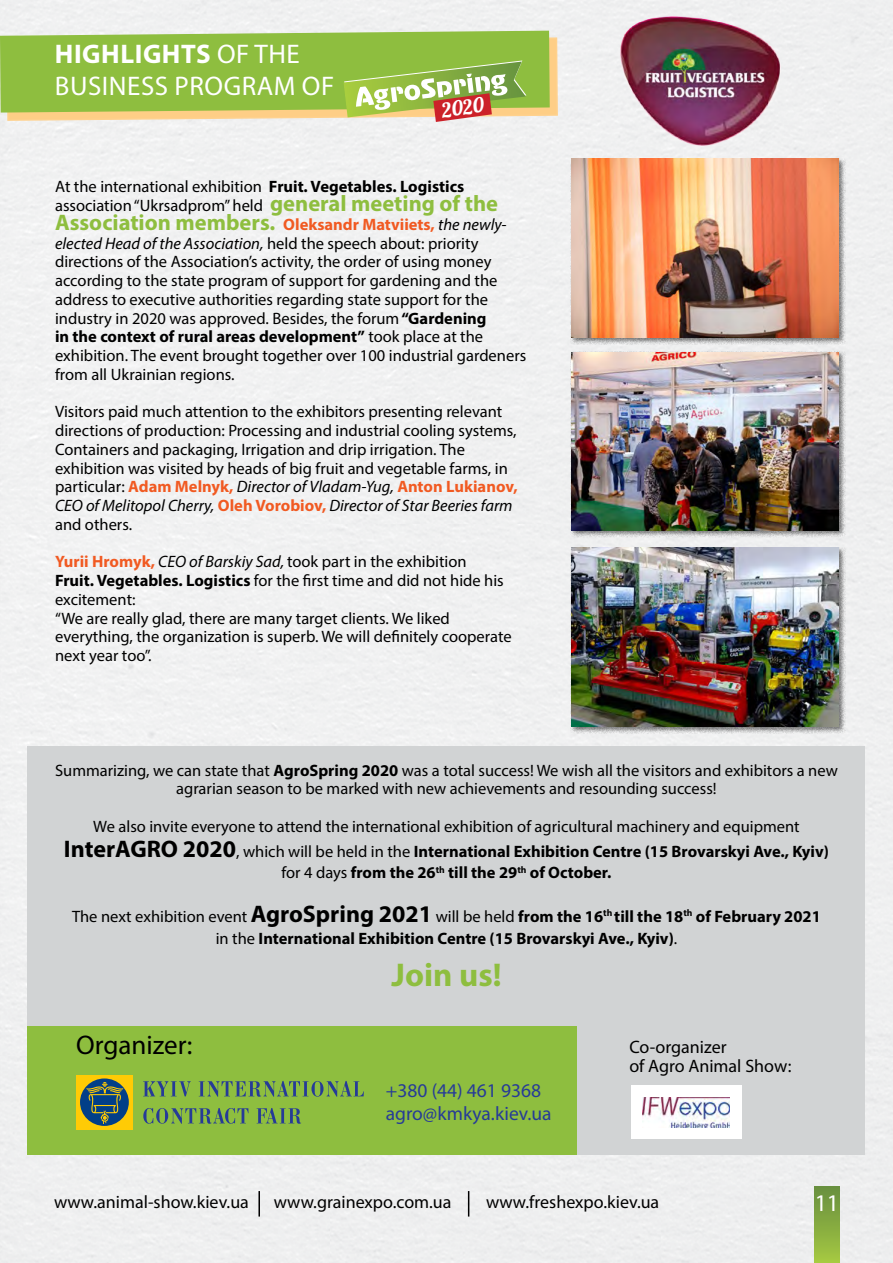
<style>
.page{position:relative;width:893px;height:1263px;background:#f0f0f1}
.page>*{position:absolute;margin:0;border:0;box-sizing:border-box;transform-origin:0 0}
.t1{font:700 33px "Myriad Pro";color:#8ebe3f}
.t2{font:27px "Myriad Pro";color:#fff}
.t3{font:700 27px "Myriad Pro";color:#fff}
.t4{font:27px "Myriad Pro";color:#000}
.t5{font:24px "Myriad Pro";color:#fff}
.t6{font:700 22.5px "Myriad Pro";color:#8ebe3f}
.t7{font:20.25px "Lobster";color:#fff}
.t8{font:19.5px/23.4px "Myriad Pro";color:#263b97}
.t9{font:18px/18.8px "Myriad Pro";color:#000}
.t10{font:16.5px/18.8px "Myriad Pro";color:#000}
.t11{font:700 16.5px/21.8px "Myriad Pro";color:#000;text-align:center}
.s1{font-weight:700}
.s2{font-weight:700;font-size:22.5px;color:#8ebe3f}
.s3{font-size:16.5px;color:#f15a22}
.s4{font-weight:400;font-style:italic;font-size:16.5px;color:#000}
.s5{font-style:italic}
.s6{font-weight:700;color:#f15a22}
.s7{font-weight:700;font-size:24px}
.s8{font-weight:400}
.s9{font-size:24px}
</style>
<div class="page">
<div style="left:814px;top:1186px;width:26px;height:77px;background:linear-gradient(to bottom,#678e3f,#a5c941)"></div>
<svg style="left:468px;top:1191px;width:1px;height:25px"></svg>
<hr style="left:258px;top:1191px;width:2px;height:25px;background:#000">
<div style="left:28px;top:746px;width:837px;height:409px;background:#d1d3d4"></div>
<div style="left:28px;top:1026px;width:549px;height:129px;background:#8ebe3f"></div>
<div style="left:571px;top:158px;width:275px;height:187px;background:#000;opacity:.5"></div>
<img style="left:572px;top:159px;width:267px;height:178px">
<div style="left:571px;top:351px;width:275px;height:186px;background:#000;opacity:.5"></div>
<img style="left:572px;top:352px;width:267px;height:178px">
<div style="left:571px;top:547px;width:275px;height:187px;background:#000;opacity:.5"></div>
<img style="left:572px;top:548px;width:267px;height:178px">
<svg style="left:0;top:31px;width:557px;height:91px;background:#a3c056"></svg>
<img style="left:593px;top:0;width:213px;height:187px">
<div style="left:76px;top:1075px;width:57px;height:55px;background:#ffcb05"></div>
<div style="left:80px;top:1078px;width:49px;height:48px;background:#023f88;border-radius:50%"></div>
<svg style="left:86px;top:1082px;width:38px;height:42px"></svg>
<svg style="left:143px;top:1081px;width:48px;height:15px"></svg>
<svg style="left:199px;top:1081px;width:165px;height:16px"></svg>
<svg style="left:143px;top:1108px;width:105px;height:16px"></svg>
<svg style="left:257px;top:1108px;width:44px;height:16px"></svg>
<div style="left:631px;top:1085px;width:110px;height:53px;background:#fff"></div>
<img style="left:643px;top:1097px;width:87px;height:31px">
<h2 class="t3" style="left:55px;top:36px;width:36px">Highlights</h2>
<h2 class="t2" style="left:217px;top:37px;width:54px">of the</h2>
<h2 class="t2" style="left:55px;top:69px;width:15px">business</h2>
<h2 class="t2" style="left:175px;top:69px;width:18px">program</h2>
<h2 class="t2" style="left:302px;top:69px;width:17px">of</h2>
<p class="t7" style="left:150px;top:71px;width:44px;rotate:-8deg">2020</p>
<p class="t7" style="left:440px;top:98px;width:44px;rotate:-8deg">2020</p>
<p class="t10" style="left:55px;top:177px;width:445px">At the international exhibition <span class="s1">Fruit. Vegetables. Logistics </span>association “Ukrsadprom” held <span class="s2">general meeting of the</span></p>
<h3 class="t6" style="left:55px;top:208px;width:453px">Association members. <span class="s3">Oleksandr Matviiets,</span> <span class="s4">the newly-</span></h3>
<p class="t10" style="left:55px;top:233px;width:473px"><span class="s5">elected Head of the Association,</span> held the speech about: priority directions of the Association’s activity, the order of using money according to the state program of support for gardening and the address to executive authorities regarding state support for the industry in 2020 was approved. Besides, the forum <span class="s1">“Gardening<br>in the context of rural areas development”</span> took place at the exhibition. The event brought together over 100 industrial gardeners from all Ukrainian regions.</p>
<p class="t10" style="left:55px;top:402px;width:464px">Visitors paid much attention to the exhibitors presenting relevant directions of production: Processing and industrial cooling systems, Containers and packaging, Irrigation and drip irrigation. The exhibition was visited by heads of big fruit and vegetable farms, in particular: <span class="s6">Adam Melnyk,</span> <span class="s5">Director of Vladam-Yug,</span> <span class="s6">Anton Lukianov, </span><span class="s5">CEO of Melitopol Cherry,</span> <span class="s6">Oleh Vorobiov,</span> <span class="s5">Director of Star Beeries farm </span>and others.</p>
<p class="t10" style="left:55px;top:552px;width:458px"><span class="s6">Yurii Hromyk,</span> <span class="s5">СЕО of Barskiy Sad,</span> took part in the exhibition<br><span class="s1">Fruit. Vegetables. Logistics</span> for the first time and did not hide his excitement:<br>“We are really glad, there are many target clients. We liked everything, the organization is superb. We will definitely cooperate next year too”.</p>
<p class="t10" style="left:55px;top:760px;width:784px;text-align:center">Summarizing, we can state that <span class="s1">АgroSpring 2020</span> was a total success! We wish all the visitors and exhibitors a new agrarian season to be marked with new achievements and resounding success!</p>
<p class="t10" style="left:64px;top:814px;width:767px;line-height:24.8px;text-align:center">We also invite everyone to attend the international exhibition of agricultural machinery and equipment<br><span class="s7">ІnterAGRO 2020</span>, which will be held in the <span class="s1">International Exhibition Centre (15 Brovarskyi Ave., Kyiv)</span></p>
<p class="t11" style="left:281px;top:861px;width:331px"><span class="s8">for 4 days</span> from the 26<sup>th</sup> till the 29<sup>th</sup> of October.</p>
<p class="t11" style="left:72px;top:905px;width:750px"><span class="s8">The next exhibition event</span> <span class="s9">AgroSpring 2021</span> <span class="s8">will be held</span> from the 16<sup>th</sup> till the 18<sup>th</sup> of February 2021 <span class="s8">in the</span> International Exhibition Centre (15 Brovarskyi Ave., Kyiv)<span class="s8">.</span></p>
<h1 class="t1" style="left:391px;top:954px;width:112px">Join us!</h1>
<h2 class="t4" style="left:76px;top:1028px;width:118px">Organizer:</h2>
<p class="t9" style="left:629px;top:1037px;width:164px">Co-organizer<br>of Agro Animal Show:</p>
<p class="t8" style="left:386px;top:1078px;width:167px">+380 (44) 461 9368 agro@kmkya.kiev.ua</p>
<p class="t9" style="left:54px;top:1192px;width:196px">www.animal-show.kiev.ua</p>
<p class="t9" style="left:274px;top:1192px;width:179px">www.grainexpo.com.ua</p>
<p class="t9" style="left:486px;top:1192px;width:175px">www.freshexpo.kiev.ua</p>
<h3 class="t5" style="left:815px;top:1188px;width:26px">11</h3>
</div>
